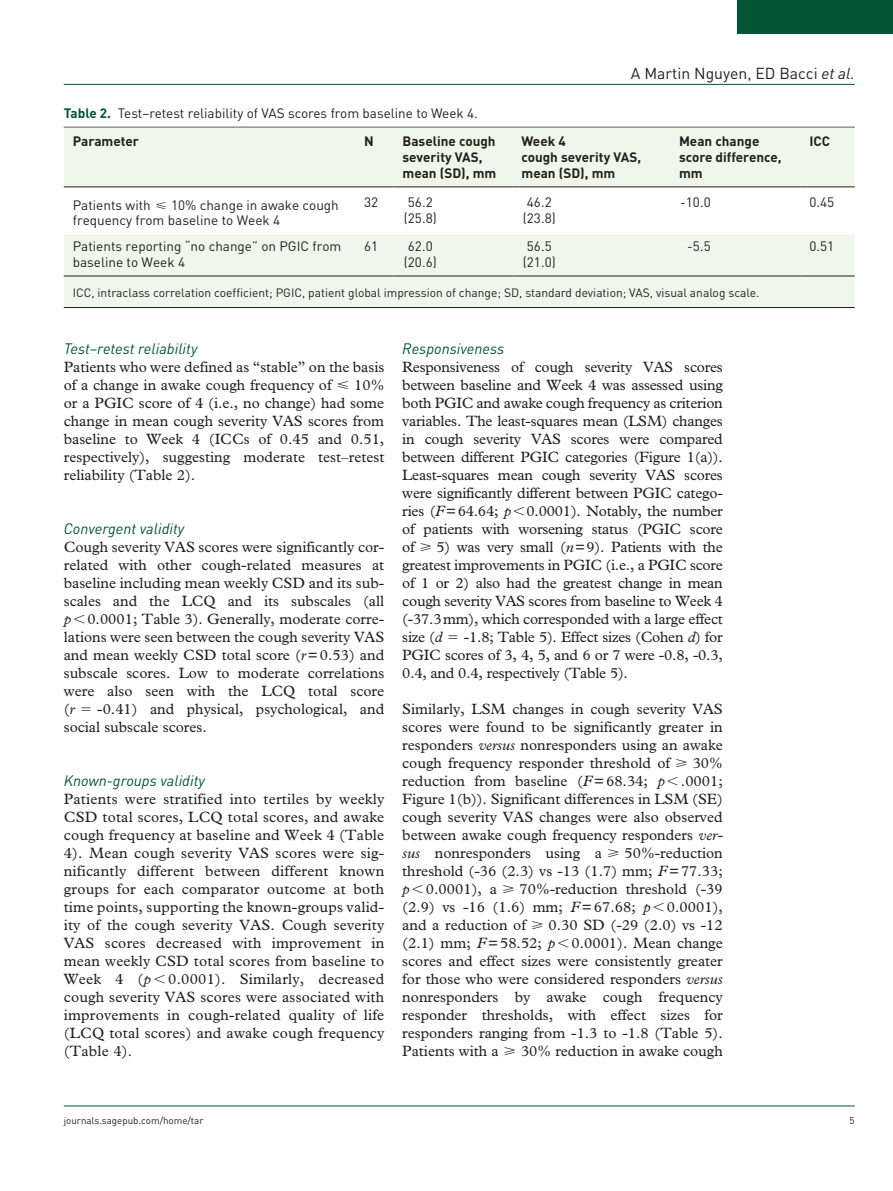
<style>
.page{position:relative;width:893px;height:1191px;background:#fff}
.page>*{position:absolute;margin:0;border:0;box-sizing:border-box;transform-origin:0 0}
.t1{font:15.75px "DIN";color:#231f20}
.t2{font:15px/18px "Plantin Std";color:#231f20;text-align:justify}
.t3{font:italic 15px "DIN";color:#015436}
.t4{font:13.5px/15.8px "DIN";color:#231f20}
.t5{font:700 13.5px/15.8px "DIN";color:#231f20}
.t6{font:12px "DIN";color:#231f20}
.t7{font:9.75px "DIN";color:#231f20}
.s1{font-style:italic}
.s2{font-weight:700;color:#015436}
.s3{font-weight:700}
</style>
<div class="page">
<hr style="left:64px;top:84px;width:791px;height:1px;background:#015436">
<hr style="left:64px;top:1105px;width:791px;height:1px;background:#015436">
<div style="left:738px;top:0;width:155px;height:34px;background:#015436"></div>
<div style="left:64px;top:275px;width:791px;height:32px;background:#eff7ea"></div>
<hr style="left:64px;top:127px;width:791px;height:1px;background:#231f20">
<hr style="left:64px;top:307px;width:791px;height:1px;background:#231f20">
<div style="left:64px;top:128px;width:791px;height:148px;background:#eff7ea"></div>
<svg style="left:64px;top:187px;width:791px;height:47px"></svg>
<hr style="left:64px;top:186px;width:291px;height:1px;background:#231f20">
<hr style="left:355px;top:186px;width:38px;height:1px;background:#231f20">
<hr style="left:393px;top:186px;width:119px;height:1px;background:#231f20">
<hr style="left:512px;top:186px;width:158px;height:1px;background:#231f20">
<hr style="left:670px;top:186px;width:130px;height:1px;background:#231f20">
<hr style="left:800px;top:186px;width:55px;height:1px;background:#231f20">
<hr style="left:64px;top:276px;width:291px;height:1px;background:#231f20">
<hr style="left:355px;top:276px;width:38px;height:1px;background:#231f20">
<hr style="left:393px;top:276px;width:119px;height:1px;background:#231f20">
<hr style="left:512px;top:276px;width:158px;height:1px;background:#231f20">
<hr style="left:670px;top:276px;width:130px;height:1px;background:#231f20">
<hr style="left:800px;top:276px;width:55px;height:1px;background:#231f20">
<p class="t1" style="left:631px;top:63px;width:225px">A Martin Nguyen, ED Bacci <span class="s1">et al.</span></p>
<p class="t4" style="left:73px;top:98px;width:407px;line-height:28.5px;text-indent:-9px"><span class="s2">Table 2.</span> Test–retest reliability of VAS scores from baseline to Week 4.<br><span class="s3">Parameter</span></p>
<p class="t5" style="left:364px;top:133px;width:11px">N</p>
<p class="t5" style="left:403px;top:133px;width:95px">Baseline cough severity VAS, mean (SD), mm</p>
<p class="t5" style="left:521px;top:133px;width:121px">Week 4<br>cough severity VAS, mean (SD), mm</p>
<p class="t5" style="left:679px;top:133px;width:104px">Mean change score difference, mm</p>
<p class="t5" style="left:809px;top:133px;width:22px">ICC</p>
<p class="t4" style="left:73px;top:196px;width:268px">Patients with ⩽ 10% change in awake cough frequency from baseline to Week 4</p>
<p class="t4" style="left:364px;top:194px;width:16px">32</p>
<p class="t4" style="left:404px;top:194px;width:34px">56.2 (25.8)</p>
<p class="t4" style="left:523px;top:194px;width:34px">46.2 (23.8)</p>
<p class="t4" style="left:680px;top:194px;width:32px">-10.0</p>
<p class="t4" style="left:809px;top:194px;width:26px">0.45</p>
<p class="t4" style="left:73px;top:238px;width:270px">Patients reporting “no change” on PGIC from baseline to Week 4</p>
<p class="t4" style="left:364px;top:238px;width:16px">61</p>
<p class="t4" style="left:404px;top:238px;width:34px">62.0 (20.6)</p>
<p class="t4" style="left:523px;top:238px;width:34px">56.5 (21.0)</p>
<p class="t4" style="left:687px;top:238px;width:25px">-5.5</p>
<p class="t4" style="left:809px;top:238px;width:26px">0.51</p>
<p class="t6" style="left:73px;top:285px;width:688px">ICC, intraclass correlation coefficient; PGIC, patient global impression of change; SD, standard deviation; VAS, visual analog scale.</p>
<p class="t3" style="left:64px;top:339px;width:135px">Test–retest reliability</p>
<p class="t2" style="left:64px;top:358px;width:322px">Patients who were defined as “stable” on the basis of a change in awake cough frequency of ⩽ 10% or a PGIC score of 4 (i.e., no change) had some change in mean cough severity VAS scores from baseline to Week 4 (ICCs of 0.45 and 0.51, respectively), suggesting moderate test–retest reliability (Table 2).</p>
<p class="t3" style="left:64px;top:519px;width:122px">Convergent validity</p>
<p class="t2" style="left:64px;top:538px;width:322px">Cough severity VAS scores were significantly cor&shy;related with other cough-related measures at baseline including mean weekly CSD and its sub&shy;scales and the LCQ and its subscales (all <span class="s1">p</span> 0.0001; Table 3). Generally, moderate corre&shy;lations were seen between the cough severity VAS and mean weekly CSD total score (<span class="s1">r</span>=0.53) and subscale scores. Low to moderate correlations were also seen with the LCQ total score (<span class="s1">r</span></p>
<p class="t2" style="left:64px;top:700px;width:322px;text-indent:33px">-0.41) and physical, psychological, and social subscale scores.</p>
<p class="t3" style="left:64px;top:771px;width:143px">Known-groups validity</p>
<p class="t2" style="left:64px;top:790px;width:322px">Patients were stratified into tertiles by weekly CSD total scores, LCQ total scores, and awake cough frequency at baseline and Week 4 (Table 4). Mean cough severity VAS scores were sig&shy;nificantly different between different known groups for each comparator outcome at both time points, supporting the known-groups valid&shy;ity of the cough severity VAS. Cough severity VAS scores decreased with improvement in mean weekly CSD total scores from baseline to Week 4 (<span class="s1">p</span> 0.0001). Similarly, decreased cough severity VAS scores were associated with improvements in cough-related quality of life (LCQ total scores) and awake cough frequency (Table 4).</p>
<p class="t3" style="left:402px;top:339px;width:103px">Responsiveness</p>
<p class="t2" style="left:402px;top:358px;width:322px">Responsiveness of cough severity VAS scores between baseline and Week 4 was assessed using both PGIC and awake cough frequency as criterion variables. The least-squares mean (LSM) changes in cough severity VAS scores were compared between different PGIC categories (Figure 1(a)).<br>Least-squares mean cough severity VAS scores were significantly different between PGIC catego&shy;ries (<span class="s1">F</span>=64.64; <span class="s1">p</span> 0.0001). Notably, the number of patients with worsening status (PGIC score of ⩾ 5) was very small (<span class="s1">n</span>=9). Patients with the greatest improvements in PGIC (i.e., a PGIC score of 1 or 2) also had the greatest change in mean cough severity VAS scores from baseline to Week 4 (-37.3mm), which corresponded with a large effect size (<span class="s1">d</span></p>
<p class="t2" style="left:402px;top:628px;width:322px;text-indent:62px">-1.8; Table 5). Effect sizes (Cohen <span class="s1">d</span>) for PGIC scores of 3, 4, 5, and 6 or 7 were -0.8, -0.3, 0.4, and 0.4, respectively (Table 5).</p>
<p class="t2" style="left:402px;top:700px;width:322px">Similarly, LSM changes in cough severity VAS scores were found to be significantly greater in responders <span class="s1">versus</span> nonresponders using an awake cough frequency responder threshold of ⩾ 30% reduction from baseline (<span class="s1">F</span>=68.34; <span class="s1">p</span> .0001; Figure 1(b)). Significant differences in LSM (SE) cough severity VAS changes were also observed between awake cough frequency responders <span class="s1">ver&shy;sus</span> nonresponders using a ⩾ 50%-reduction threshold (-36 (2.3) vs -13 (1.7) mm; <span class="s1">F</span>=77.33; <span class="s1">p</span> 0.0001), a ⩾ 70%-reduction threshold (-39 (2.9) vs -16 (1.6) mm; <span class="s1">F</span>=67.68; <span class="s1">p</span> 0.0001), and a reduction of ⩾ 0.30 SD (-29 (2.0) vs -12 (2.1) mm; <span class="s1">F</span>=58.52; <span class="s1">p</span> 0.0001). Mean change scores and effect sizes were consistently greater for those who were considered responders <span class="s1">versus </span>nonresponders by awake cough frequency responder thresholds, with effect sizes for responders ranging from -1.3 to -1.8 (Table 5).<br>Patients with a ⩾ 30% reduction in awake cough</p>
<p class="t7" style="left:64px;top:1114px;width:141px">journals.sagepub.com/home/tar</p>
<p class="t7" style="left:850px;top:1114px;width:7px">5</p>
</div>
